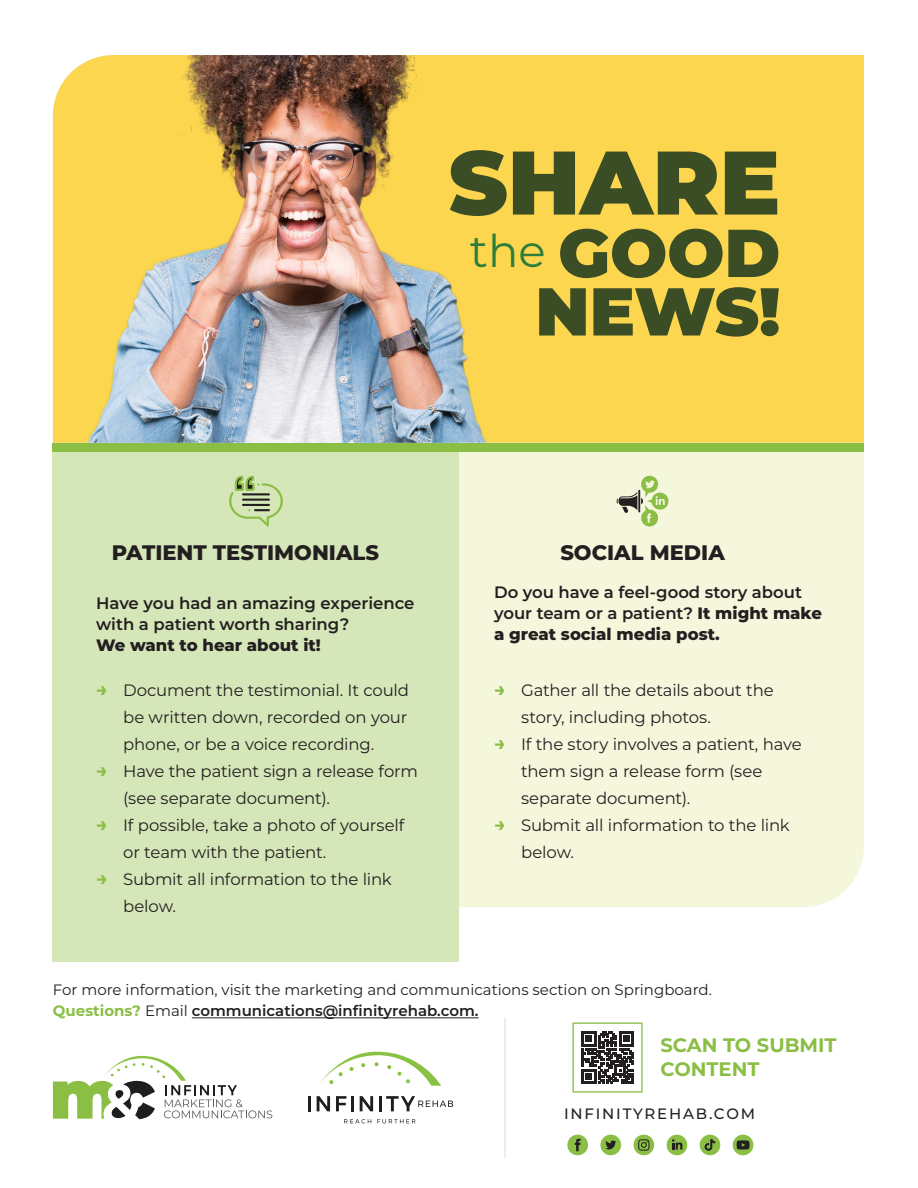
<style>
.page{position:relative;width:918px;height:1188px;background:#fff}
.page>*{position:absolute;margin:0;border:0;box-sizing:border-box;transform-origin:0 0}
.t1{font:900 90px "Montserrat";color:#3a4d24}
.t2{font:900 67.5px/58.5px "Montserrat";color:#3a4d24;text-align:center}
.t3{font:45px "Montserrat";color:#2f7d3c}
.t4{font:800 21px "Montserrat";color:#231f20}
.t5{font:700 19.5px/24px "Montserrat";color:#8abe44}
.t6{font:16.5px/27px "Montserrat";letter-spacing:-.01em;color:#231f20}
.t7{font:600 16.5px/21px "Montserrat";color:#231f20}
.t8{font:15px/21px "Montserrat";color:#231f20}
.web_address{font:500 15px "Montserrat";letter-spacing:.12em;color:#231f20}
.s1{font-weight:800}
.s2{font-weight:700;font-size:19.5px;color:#8abe44}
.s3{font-weight:700;color:#8abe44}
.s4{font-weight:600}
</style>
<div class="page">
<svg style="left:53px;top:1055px;width:219px;height:64px"></svg>
<svg style="left:320px;top:1052px;width:121px;height:34px"></svg>
<hr style="left:308px;top:1096px;width:3px;height:15px;background:#201d1e">
<svg style="left:317px;top:1096px;width:13px;height:15px"></svg>
<svg style="left:336px;top:1096px;width:10px;height:15px"></svg>
<hr style="left:351px;top:1096px;width:3px;height:15px;background:#201d1e">
<svg style="left:360px;top:1096px;width:13px;height:15px"></svg>
<hr style="left:379px;top:1096px;width:3px;height:15px;background:#201d1e">
<svg style="left:386px;top:1096px;width:67px;height:15px"></svg>
<svg style="left:344px;top:1119px;width:27px;height:4px"></svg>
<svg style="left:377px;top:1119px;width:38px;height:4px"></svg>
<hr style="left:504px;top:1017px;width:2px;height:141px;background:#e6e7e9">
<svg style="left:581px;top:1031px;width:53px;height:53px"></svg>
<div style="left:572px;top:1022px;width:71px;height:71px;border:1px solid #8abe44"></div>
<div style="left:567px;top:1135px;width:21px;height:20px;background:#8abe44;border-radius:10px"></div>
<svg style="left:575px;top:1139px;width:6px;height:12px"></svg>
<div style="left:600px;top:1135px;width:21px;height:20px;background:#8abe44;border-radius:10px"></div>
<svg style="left:605px;top:1141px;width:11px;height:8px"></svg>
<div style="left:634px;top:1135px;width:20px;height:20px;background:#8abe44;border-radius:10px"></div>
<svg style="left:638px;top:1139px;width:12px;height:12px"></svg>
<div style="left:667px;top:1135px;width:20px;height:20px;background:#8abe44;border-radius:10px"></div>
<svg style="left:672px;top:1139px;width:10px;height:11px"></svg>
<div style="left:700px;top:1135px;width:20px;height:20px;background:#8abe44;border-radius:10px"></div>
<svg style="left:704px;top:1139px;width:11px;height:12px"></svg>
<div style="left:733px;top:1135px;width:20px;height:20px;background:#8abe44;border-radius:10px"></div>
<svg style="left:737px;top:1140px;width:13px;height:10px"></svg>
<img style="left:53px;top:55px;width:811px;height:388px">
<hr style="left:192px;top:1017px;width:287px;height:1px;background:#231f20">
<div style="left:53px;top:443px;width:406px;height:518px;background:#d5e6b8"></div>
<div style="left:459px;top:451px;width:405px;height:456px;background:#f5f7dc"></div>
<svg style="left:229px;top:476px;width:54px;height:51px"></svg>
<svg style="left:617px;top:475px;width:52px;height:52px;background:#c9d5a8"></svg>
<div style="left:53px;top:443px;width:811px;height:8px;background:#8abe44"></div>
<h1 class="t1" style="left:449px;top:123px;width:333px">SHARE</h1>
<h1 class="t2" style="left:535px;top:222px;width:246px">GOOD<br>NEWS!</h1>
<p class="t3" style="left:470px;top:220px;width:78px">the</p>
<p class="t4" style="left:112px;top:537px;width:269px">PATIENT TESTIMONIALS</p>
<p class="t7" style="left:96px;top:592px;width:320px">Have you had an amazing experience with a patient worth sharing?<br><span class="s1">We want to hear about it!</span></p>
<p class="t6" style="left:123px;top:677px;width:287px;text-align:justify;text-indent:-27px"><span class="s2">→</span> Document the testimonial. It could be written down, recorded on your phone, or be a voice recording.</p>
<p class="t6" style="left:123px;top:758px;width:296px;text-indent:-27px"><span class="s2">→</span> Have the patient sign a release form (see separate document).</p>
<p class="t6" style="left:123px;top:812px;width:283px;text-indent:-27px"><span class="s2">→</span> If possible, take a photo of yourself or team with the patient.</p>
<p class="t6" style="left:123px;top:866px;width:270px;text-indent:-27px"><span class="s2">→</span> Submit all information to the link below.</p>
<p class="t4" style="left:560px;top:537px;width:166px">SOCIAL MEDIA</p>
<p class="t7" style="left:494px;top:581px;width:330px">Do you have a feel-good story about your team or a patient? <span class="s1">It might make a great social media post.</span></p>
<p class="t6" style="left:521px;top:677px;width:254px;text-indent:-27px"><span class="s2">→</span> Gather all the details about the story, including photos.</p>
<p class="t6" style="left:521px;top:731px;width:282px;text-indent:-27px"><span class="s2">→</span> If the story involves a patient, have them sign a release form (see separate document).</p>
<p class="t6" style="left:521px;top:812px;width:270px;text-indent:-27px"><span class="s2">→</span> Submit all information to the link below.</p>
<p class="t8" style="left:53px;top:979px;width:661px">For more information, visit the marketing and communications section on Springboard.<br><span class="s3">Questions?</span> Email <span class="s4">communications@infinityrehab.com.</span></p>
<p class="t5" style="left:660px;top:1032px;width:178px">SCAN TO SUBMIT<br>CONTENT</p>
<p class="web_address" style="left:564px;top:1103px;width:193px">INFINITYREHAB.COM</p>
</div>
